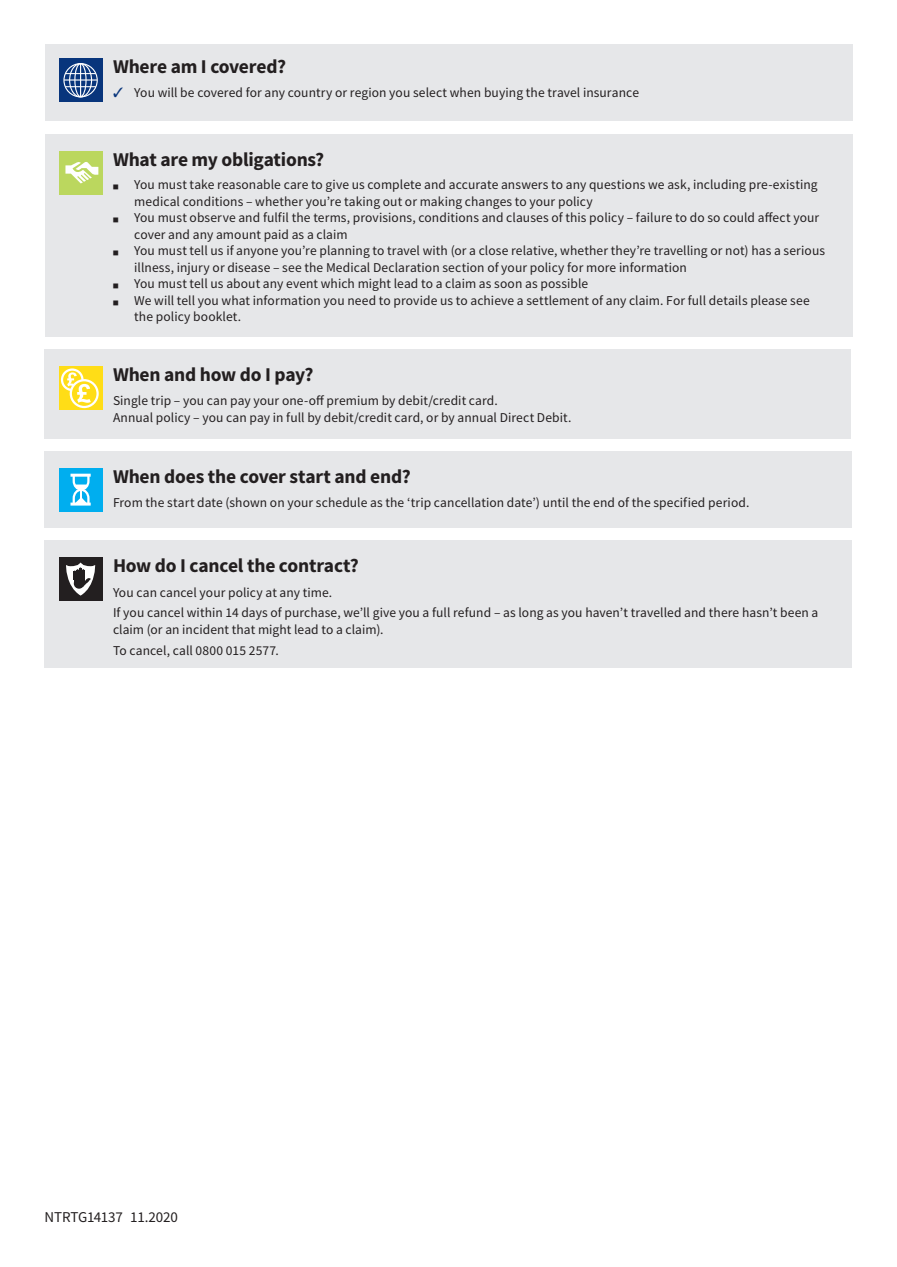
<style>
.page{position:relative;width:897px;height:1267px;background:#fff}
.page>*{position:absolute;margin:0;border:0;box-sizing:border-box;transform-origin:0 0}
.t1{font:700 19.5px "Source Sans Pro";letter-spacing:-.01em;color:#231f20}
.t2{font:15px "Source Sans Pro";letter-spacing:-.015em;color:#231f20}
.t3{font:13.5px/16.5px "Source Sans Pro";letter-spacing:.005em;color:#231f20}
.s1{color:#08357c}
.s2{font-size:6px}
</style>
<div class="page">
<div style="left:45px;top:45px;width:807px;height:76px;background:#e6e7e9"></div>
<svg style="left:59px;top:59px;width:43px;height:43px;background:#1f4888"></svg>
<div style="left:63px;top:63px;width:35px;height:34px;border:1px solid #fff;border-radius:50%"></div>
<div style="left:69px;top:63px;width:23px;height:34px;border:1px solid #fff;border-radius:50%"></div>
<div style="left:74px;top:63px;width:13px;height:34px;border:1px solid #fff;border-radius:50%"></div>
<hr style="left:80px;top:63px;width:1px;height:34px;background:#fff">
<hr style="left:64px;top:79px;width:33px;height:2px;background:#fff">
<hr style="left:65px;top:73px;width:31px;height:1px;background:#fff">
<hr style="left:65px;top:86px;width:31px;height:1px;background:#fff">
<div style="left:45px;top:134px;width:807px;height:202px;background:#e6e7e9"></div>
<div style="left:59px;top:151px;width:43px;height:44px;background:#bbd75e"></div>
<svg style="left:65px;top:162px;width:33px;height:22px"></svg>
<div style="left:45px;top:349px;width:806px;height:90px;background:#e6e7e9"></div>
<div style="left:59px;top:366px;width:43px;height:43px;background:#ffdd17"></div>
<svg style="left:62px;top:370px;width:20px;height:20px"></svg>
<div style="left:61px;top:368px;width:23px;height:23px;border:2px solid #fff;border-radius:50%"></div>
<svg style="left:71px;top:380px;width:27px;height:27px"></svg>
<div style="left:70px;top:379px;width:29px;height:29px;border:2px solid #fff;border-radius:50%"></div>
<svg style="left:67px;top:372px;width:24px;height:31px"></svg>
<div style="left:45px;top:451px;width:807px;height:77px;background:#e6e7e9"></div>
<div style="left:59px;top:468px;width:43px;height:43px;background:#00aeef"></div>
<hr style="left:70px;top:474px;width:21px;height:3px;background:#fff">
<hr style="left:70px;top:503px;width:21px;height:3px;background:#fff">
<svg style="left:72px;top:473px;width:19px;height:33px"></svg>
<div style="left:45px;top:541px;width:807px;height:127px;background:#e6e7e9"></div>
<div style="left:59px;top:557px;width:43px;height:44px;background:#231f20"></div>
<svg style="left:66px;top:562px;width:30px;height:33px"></svg>
<h1 class="t1" style="left:113px;top:54px;width:175px">Where am I covered?</h1>
<p class="t3" style="left:113px;top:84px;width:528px"><span class="s1">✓</span> You will be covered for any country or region you select when buying the travel insurance</p>
<h1 class="t1" style="left:113px;top:146px;width:213px">What are my obligations?</h1>
<p class="t3" style="left:134px;top:177px;width:685px;text-indent:-21px"><span class="s2">■</span> You must take reasonable care to give us complete and accurate answers to any questions we ask, including pre-existing medical conditions – whether you’re taking out or making changes to your policy</p>
<p class="t3" style="left:134px;top:210px;width:686px;text-indent:-21px"><span class="s2">■</span> You must observe and fulfil the terms, provisions, conditions and clauses of this policy – failure to do so could affect your cover and any amount paid as a claim</p>
<p class="t3" style="left:134px;top:243px;width:692px;text-indent:-21px"><span class="s2">■</span> You must tell us if anyone you’re planning to travel with (or a close relative, whether they’re travelling or not) has a serious illness, injury or disease – see the Medical Declaration section of your policy for more information</p>
<p class="t3" style="left:113px;top:276px;width:477px"><span class="s2">■</span> You must tell us about any event which might lead to a claim as soon as possible</p>
<p class="t3" style="left:134px;top:292px;width:677px;text-indent:-21px"><span class="s2">■</span> We will tell you what information you need to provide us to achieve a settlement of any claim. For full details please see the policy booklet.</p>
<h1 class="t1" style="left:113px;top:361px;width:202px">When and how do I pay?</h1>
<p class="t3" style="left:113px;top:392px;width:460px">Single trip – you can pay your one-off premium by debit/credit card.<br>Annual policy – you can pay in full by debit/credit card, or by annual Direct Debit.</p>
<h1 class="t1" style="left:113px;top:463px;width:299px">When does the cover start and end?</h1>
<p class="t3" style="left:113px;top:494px;width:638px">From the start date (shown on your schedule as the ‘trip cancellation date’) until the end of the specified period.</p>
<h1 class="t1" style="left:113px;top:552px;width:247px">How do I cancel the contract?</h1>
<p class="t3" style="left:113px;top:582px;width:707px;line-height:20.7px">You can cancel your policy at any time.<br>If you cancel within 14 days of purchase, we’ll give you a full refund – as long as you haven’t travelled and there hasn’t been a</p>
<p class="t3" style="left:113px;top:619px;width:272px;line-height:20.7px">claim (or an incident that might lead to a claim).<br>To cancel, call 0800 015 2577.</p>
<p class="t2" style="left:45px;top:1208px;width:135px">NTRTG14137 11.2020</p>
</div>
